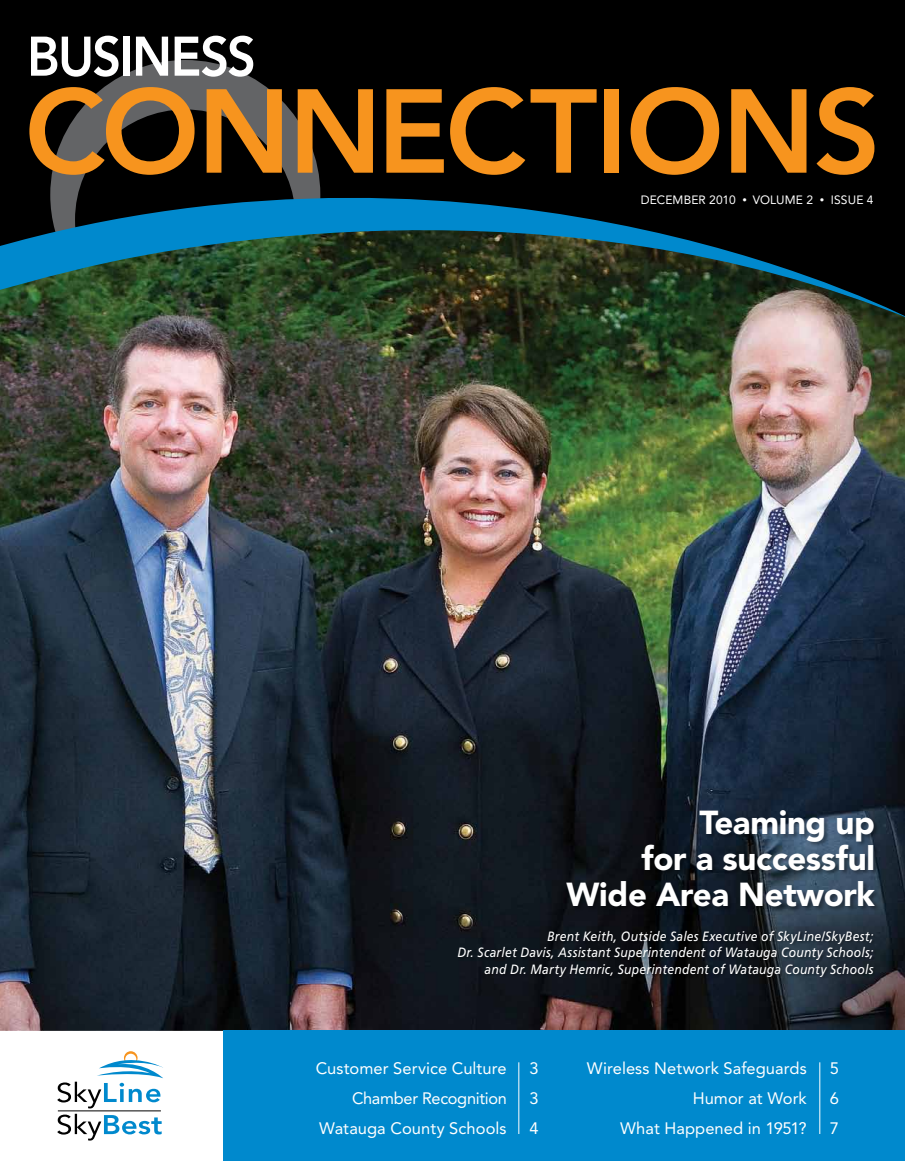
<style>
.page{position:relative;width:905px;height:1161px;background:#fff}
.page>*{position:absolute;margin:0;border:0;box-sizing:border-box;transform-origin:0 0}
.t1{font:800 117.9px "Avenir";letter-spacing:-.02em;color:#f7941e}
.t2{font:800 55.2px "Avenir";letter-spacing:-.035em;color:#fff;scale:.91 1}
.t3{font:900 33px/36px "Avenir";letter-spacing:-.01em;color:#fff;text-align:right}
.t4{font:16.5px "Avenir";color:#fff}
.t5{font:italic 13.5px/16.5px "Frutiger";letter-spacing:.02em;color:#fff;text-align:right;scale:.9 1}
.t6{font:12px "Avenir";letter-spacing:.01em;color:#fff}
.s1{font-size:9px}
</style>
<div class="page">
<img style="left:0;top:322px;width:904px;height:709px">
<div style="left:0;top:0;width:904px;height:322px;background:#000"></div>
<div style="left:224px;top:1031px;width:680px;height:130px;background:#0089cd"></div>
<div style="left:565px;top:809px;width:315px;height:103px;background:#000;opacity:.4"></div>
<svg style="left:50px;top:60px;width:270px;height:41px;background:#303132"></svg>
<svg style="left:0;top:101px;width:904px;height:220px;background:#132929"></svg>
<hr style="left:58px;top:1111px;width:103px;height:1px;background:#000">
<svg style="left:57px;top:1051px;width:106px;height:57px"></svg>
<svg style="left:57px;top:1114px;width:105px;height:27px"></svg>
<hr style="left:819px;top:1062px;width:1px;height:72px;background:#fff">
<hr style="left:518px;top:1062px;width:1px;height:72px;background:#fff">
<div style="left:457px;top:930px;width:419px;height:50px;background:#000;opacity:.4"></div>
<h2 class="t2" style="left:27px;top:24px;width:253px">BUSINESS</h2>
<h1 class="t1" style="left:25px;top:62px;width:857px">CONNECTIONS</h1>
<p class="t6" style="left:640px;top:193px;width:234px">December 2010 <span class="s1">•</span> VOLUME 2 <span class="s1">•</span> ISSUE 4</p>
<h3 class="t3" style="left:566px;top:804px;width:310px">Teaming up<br>for a successful<br>Wide Area Network</h3>
<p class="t5" style="left:457px;top:928px;width:464px">Brent Keith, Outside Sales Executive of SkyLine/SkyBest;<br>Dr. Scarlet Davis, Assistant Superintendent of Watauga County Schools; and Dr. Marty Hemric, Superintendent of Watauga County Schools</p>
<p class="t4" style="left:315px;top:1059px;width:192px">Customer Service Culture</p>
<p class="t4" style="left:529px;top:1059px;width:11px">3</p>
<p class="t4" style="left:352px;top:1089px;width:156px">Chamber Recognition</p>
<p class="t4" style="left:529px;top:1089px;width:11px">3</p>
<p class="t4" style="left:319px;top:1119px;width:189px">Watauga County Schools</p>
<p class="t4" style="left:529px;top:1119px;width:11px">4</p>
<p class="t4" style="left:587px;top:1059px;width:221px">Wireless Network Safeguards</p>
<p class="t4" style="left:829px;top:1059px;width:11px">5</p>
<p class="t4" style="left:692px;top:1089px;width:116px">Humor at Work</p>
<p class="t4" style="left:829px;top:1089px;width:11px">6</p>
<p class="t4" style="left:620px;top:1119px;width:188px">What Happened in 1951?</p>
<p class="t4" style="left:829px;top:1119px;width:11px">7</p>
</div>
